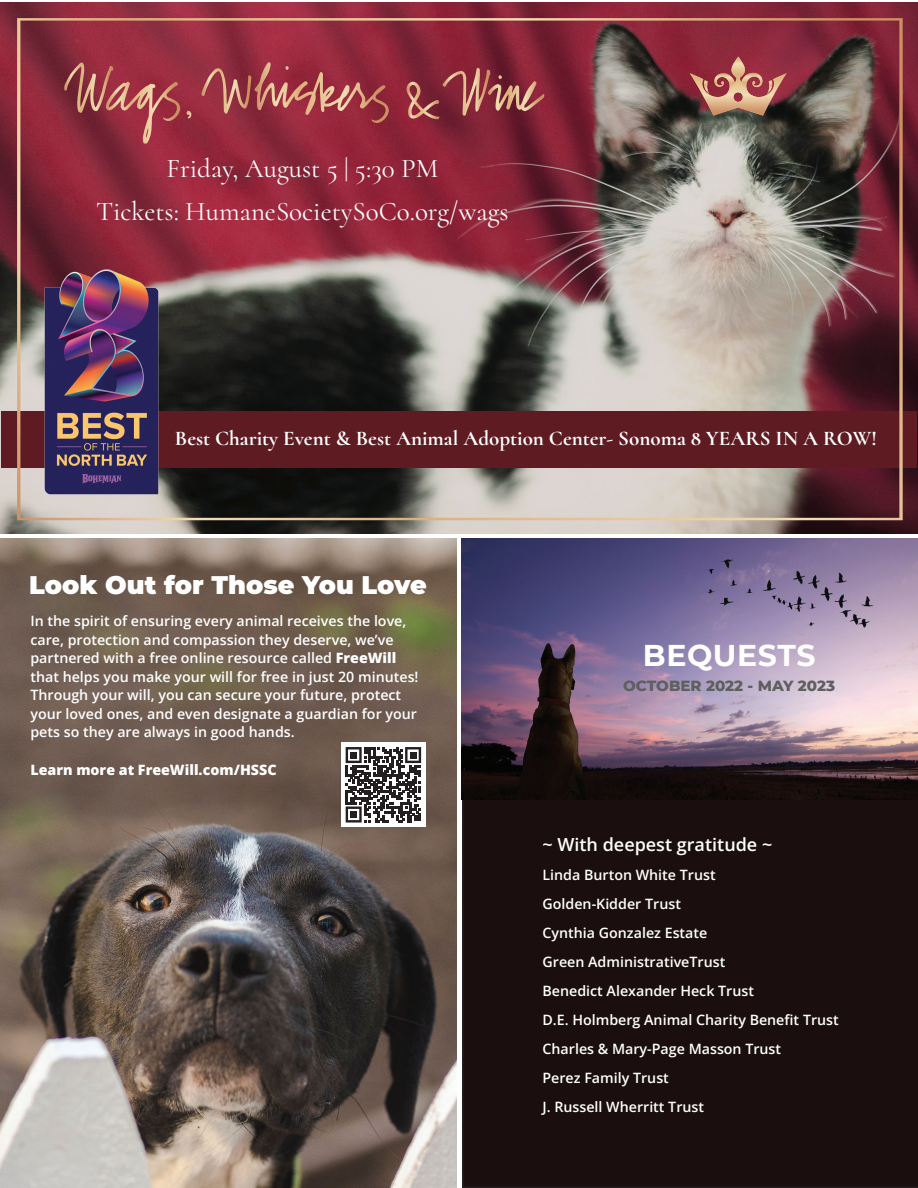
<style>
.page{position:relative;width:918px;height:1188px;background:#fff}
.page>*{position:absolute;margin:0;border:0;box-sizing:border-box;transform-origin:0 0}
.t1{font:700 30px "Montserrat";letter-spacing:.02em;color:#fff}
.t2{font:27px/43.5px "Cormorant";color:#fff;text-align:center}
.t3{font:900 25.5px "Montserrat";color:#fff}
.t4{font:700 21px "Cormorant";color:#fff}
.t5{font:600 18px "Open Sans";color:#fff}
.t6{font:800 15px "Montserrat";color:#5f5f5f}
.t7{font:600 14.25px/29.1px "Open Sans";color:#fff}
.t8{font:800 14.25px "Open Sans";color:#fff}
.s1{font-weight:800}
</style>
<div class="page">
<img style="left:0;top:538px;width:456px;height:650px">
<img style="left:0;top:3px;width:917px;height:531px">
<div style="left:462px;top:800px;width:456px;height:388px;background:#1a0e0e"></div>
<img style="left:462px;top:538px;width:456px;height:262px">
<div style="left:341px;top:743px;width:85px;height:84px;background:#fff"></div>
<svg style="left:346px;top:747px;width:75px;height:76px"></svg>
<div style="left:350px;top:752px;width:7px;height:6px;background:#231f20"></div>
<div style="left:410px;top:752px;width:7px;height:6px;background:#231f20"></div>
<div style="left:350px;top:811px;width:7px;height:7px;background:#231f20"></div>
<div style="left:1px;top:411px;width:915px;height:57px;background:#5e1b21"></div>
<svg style="left:17px;top:18px;width:886px;height:502px;background:#825054"></svg>
<img style="left:43px;top:268px;width:117px;height:227px">
<svg style="left:690px;top:56px;width:97px;height:60px;background:#a05c57"></svg>
<h2 class="t2" style="left:96px;top:146px;width:414px">Friday, August 5 | 5:30 PM<br>Tickets: HumaneSocietySoCo.org/wags</h2>
<h3 class="t4" style="left:175px;top:426px;width:704px">Best Charity Event &amp; Best Animal Adoption Center- Sonoma 8 YEARS IN A ROW!</h3>
<h3 class="t3" style="left:29px;top:568px;width:399px">Look Out for Those You Love</h3>
<p class="t7" style="left:30px;top:612px;width:390px;line-height:18.6px">In the spirit of ensuring every animal receives the love, care, protection and compassion they deserve, we’ve partnered with a free online resource called <span class="s1">FreeWill </span>that helps you make your will for free in just 20 minutes!<br>Through your will, you can secure your future, protect your loved ones, and even designate a guardian for your pets so they are always in good hands.</p>
<p class="t8" style="left:30px;top:760px;width:248px">Learn more at FreeWill.com/HSSC</p>
<h1 class="t1" style="left:643px;top:633px;width:174px">BEQUESTS</h1>
<p class="t6" style="left:623px;top:675px;width:213px">OCTOBER 2022 - MAY 2023</p>
<p class="t5" style="left:543px;top:832px;width:231px">~ With deepest gratitude ~</p>
<p class="t7" style="left:543px;top:860px;width:298px">Linda Burton White Trust<br>Golden-Kidder Trust<br>Cynthia Gonzalez Estate<br>Green AdministrativeTrust<br>Benedict Alexander Heck Trust<br>D.E. Holmberg Animal Charity Benefit Trust<br>Charles &amp; Mary-Page Masson Trust<br>Perez Family Trust<br>J. Russell Wherritt Trust</p>
</div>
